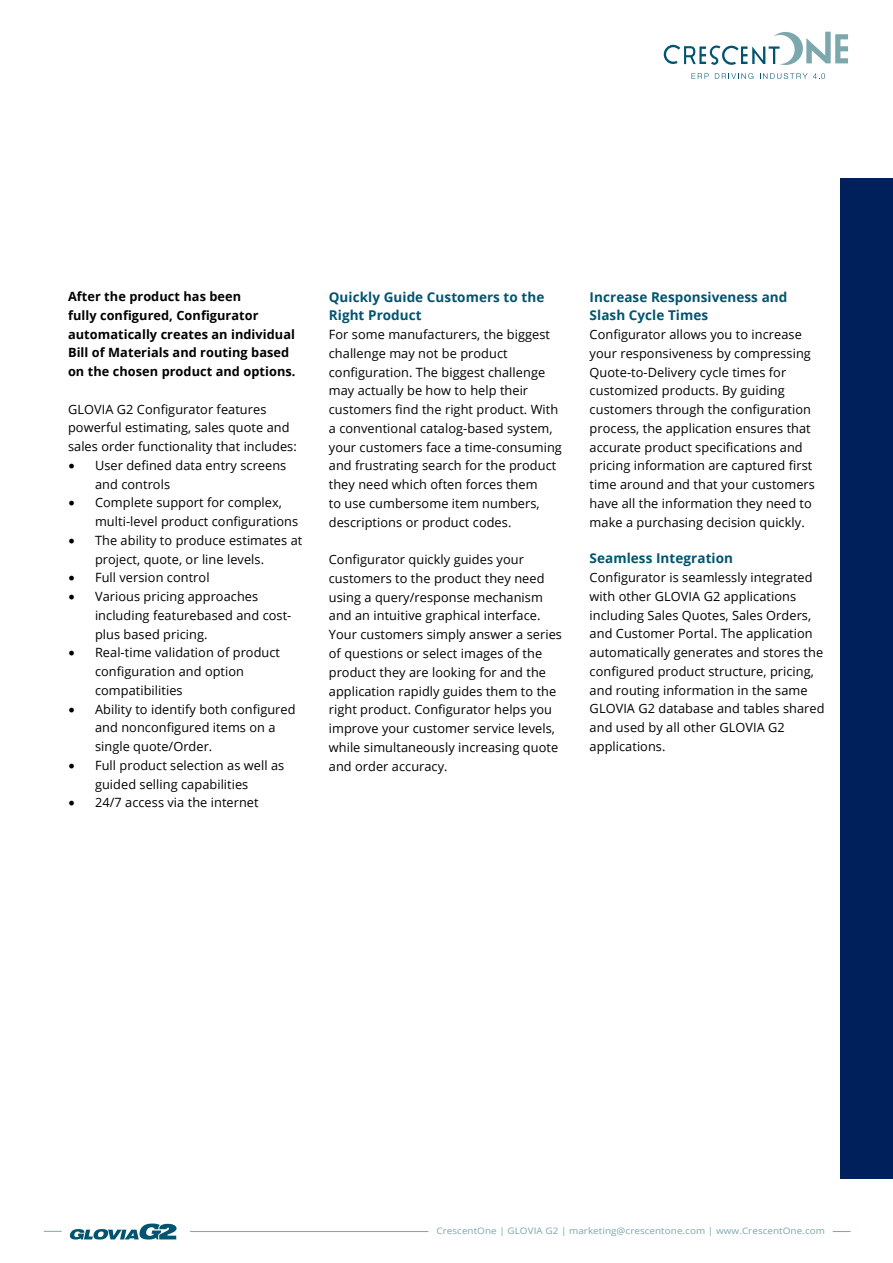
<style>
.page{position:relative;width:893px;height:1263px;background:#fff}
.page>*{position:absolute;margin:0;border:0;box-sizing:border-box;transform-origin:0 0}
.t1{font:700 13.5px/18.8px "Open Sans";letter-spacing:.005em;color:#005470}
.t2{font:12.75px/18.8px "Open Sans";letter-spacing:.005em;color:#000}
.t3{font:700 12.75px/18.8px "Open Sans";letter-spacing:.005em;color:#000}
.t4{font:9px "Open Sans";letter-spacing:.005em;color:#7ca7ad;scale:1.1 1}
.s1{font-family:"Minion Pro";font-size:18px}
</style>
<div class="page">
<svg style="left:833px;top:1231px;width:18px;height:1px"></svg>
<svg style="left:44px;top:1231px;width:18px;height:1px"></svg>
<hr style="left:190px;top:1231px;width:238px;height:1px;background:#7ca7ad">
<svg style="left:691px;top:73px;width:18px;height:6px"></svg>
<svg style="left:715px;top:73px;width:38px;height:6px"></svg>
<svg style="left:760px;top:73px;width:47px;height:6px"></svg>
<svg style="left:813px;top:73px;width:12px;height:6px"></svg>
<svg style="left:664px;top:32px;width:184px;height:33px"></svg>
<svg style="left:69px;top:1223px;width:108px;height:16px"></svg>
<div style="left:841px;top:179px;width:52px;height:1000px;background:#00205c"></div>
<p class="t3" style="left:68px;top:287px;width:229px">After the product has been<br>fully configured, Configurator automatically creates an individual Bill of Materials and routing based on the chosen product and options.</p>
<p class="t2" style="left:68px;top:399px;width:230px">GLOVIA G2 Configurator features powerful estimating, sales quote and sales order functionality that includes:</p>
<p class="t2" style="left:95px;top:455px;width:193px;text-indent:-27px"><span class="s1">•</span> User defined data entry screens and controls</p>
<p class="t2" style="left:95px;top:493px;width:205px;text-indent:-27px"><span class="s1">•</span> Complete support for complex, multi-level product configurations</p>
<p class="t2" style="left:95px;top:530px;width:209px;text-indent:-27px"><span class="s1">•</span> The ability to produce estimates at project, quote, or line levels.</p>
<p class="t2" style="left:68px;top:568px;width:143px"><span class="s1">•</span> Full version control</p>
<p class="t2" style="left:95px;top:587px;width:198px;text-indent:-27px"><span class="s1">•</span> Various pricing approaches including featurebased and cost&shy;plus based pricing.</p>
<p class="t2" style="left:95px;top:643px;width:187px;text-indent:-27px"><span class="s1">•</span> Real-time validation of product configuration and option compatibilities</p>
<p class="t2" style="left:95px;top:699px;width:202px;text-indent:-27px"><span class="s1">•</span> Ability to identify both configured and nonconfigured items on a single quote/Order.</p>
<p class="t2" style="left:95px;top:755px;width:191px;text-indent:-27px"><span class="s1">•</span> Full product selection as well as guided selling capabilities</p>
<p class="t2" style="left:68px;top:793px;width:192px"><span class="s1">•</span> 24/7 access via the internet</p>
<p class="t1" style="left:329px;top:287px;width:217px">Quickly Guide Customers to the<br>Right Product</p>
<p class="t2" style="left:329px;top:325px;width:235px">For some manufacturers, the biggest challenge may not be product configuration. The biggest challenge may actually be how to help their customers find the right product. With a conventional catalog-based system, your customers face a time-consuming and frustrating search for the product they need which often forces them<br>to use cumbersome item numbers, descriptions or product codes.</p>
<p class="t2" style="left:329px;top:550px;width:235px">Configurator quickly guides your customers to the product they need using a query/response mechanism and an intuitive graphical interface.<br>Your customers simply answer a series of questions or select images of the product they are looking for and the application rapidly guides them to the right product. Configurator helps you improve your customer service levels, while simultaneously increasing quote and order accuracy.</p>
<p class="t1" style="left:590px;top:287px;width:199px">Increase Responsiveness and<br>Slash Cycle Times</p>
<p class="t2" style="left:590px;top:325px;width:227px">Configurator allows you to increase your responsiveness by compressing Quote-to-Delivery cycle times for customized products. By guiding customers through the configuration process, the application ensures that accurate product specifications and pricing information are captured first time around and that your customers have all the information they need to make a purchasing decision quickly.</p>
<p class="t1" style="left:590px;top:549px;width:145px">Seamless Integration</p>
<p class="t2" style="left:590px;top:568px;width:236px">Configurator is seamlessly integrated with other GLOVIA G2 applications including Sales Quotes, Sales Orders, and Customer Portal. The application automatically generates and stores the configured product structure, pricing, and routing information in the same GLOVIA G2 database and tables shared and used by all other GLOVIA G2 applications.</p>
<p class="t4" style="left:436px;top:1224px;width:355px">CrescentOne | GLOVIA G2 | marketing@crescentone.com | www.CrescentOne.com</p>
</div>
